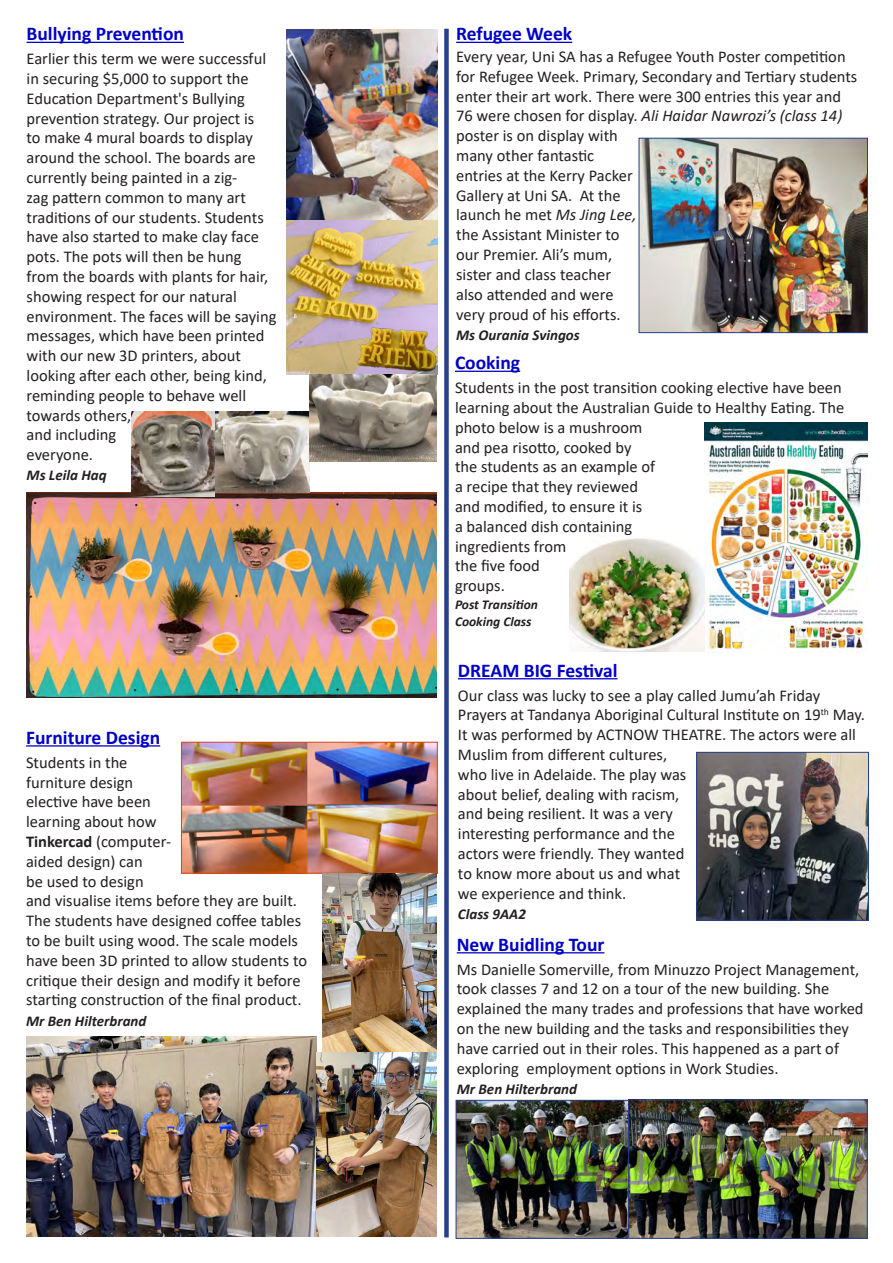
<style>
.page{position:relative;width:893px;height:1263px;background:#fff}
.page>*{position:absolute;margin:0;border:0;box-sizing:border-box;transform-origin:0 0}
.t1{font:700 19.5px "Calibri";color:#0000c8}
.t2{font:16.5px/19.8px "Calibri";color:#231f20}
.t3{font:italic 700 15px "Calibri";color:#231f20}
.t4{font:italic 700 13.5px/16.2px "Calibri";color:#231f20}
.s1{font-weight:700}
.s2{font-style:italic}
</style>
<div class="page">
<div style="left:444px;top:29px;width:5px;height:1208px;background:#253f8e"></div>
<hr style="left:26px;top:745px;width:134px;height:1px;background:#0000c8">
<img style="left:183px;top:744px;width:252px;height:127px">
<div style="left:181px;top:742px;width:256px;height:131px;border:1px solid #d8441c"></div>
<img style="left:26px;top:1036px;width:290px;height:200px">
<img style="left:323px;top:873px;width:114px;height:180px">
<img style="left:316px;top:1053px;width:121px;height:183px">
<img style="left:286px;top:29px;width:152px;height:191px">
<hr style="left:27px;top:42px;width:157px;height:1px;background:#0000c8">
<img style="left:26px;top:493px;width:411px;height:204px">
<img style="left:286px;top:220px;width:152px;height:154px">
<img style="left:357px;top:328px;width:80px;height:43px">
<img style="left:215px;top:412px;width:95px;height:81px">
<img style="left:131px;top:412px;width:84px;height:84px">
<img style="left:310px;top:375px;width:127px;height:86px">
<hr style="left:455px;top:371px;width:65px;height:1px;background:#0000c8">
<img style="left:704px;top:422px;width:163px;height:231px">
<img style="left:570px;top:538px;width:134px;height:114px">
<hr style="left:458px;top:678px;width:160px;height:1px;background:#0000c8">
<img style="left:698px;top:754px;width:169px;height:165px">
<div style="left:696px;top:752px;width:173px;height:169px;border:1px solid #253f8e"></div>
<hr style="left:456px;top:42px;width:116px;height:1px;background:#0000c8">
<img style="left:641px;top:140px;width:225px;height:191px">
<div style="left:639px;top:138px;width:229px;height:195px;border:1px solid #253f8e"></div>
<hr style="left:457px;top:952px;width:147px;height:1px;background:#0000c8">
<img style="left:458px;top:1102px;width:170px;height:134px">
<div style="left:456px;top:1100px;width:212px;height:138px;border:1px solid #253f8e"></div>
<img style="left:630px;top:1102px;width:235px;height:134px">
<div style="left:628px;top:1100px;width:239px;height:138px;border:1px solid #253f8e"></div>
<p class="t1" style="left:27px;top:20px;width:159px">Bullying Prevention</p>
<p class="t2" style="left:27px;top:48px;width:251px">Earlier this term we were successful in securing $5,000 to support the<br>Education Department's Bullying prevention strategy. Our project is<br>to make 4 mural boards to display around the school. The boards are currently being painted in a zig-<br>zag pattern common to many art traditions of our students. Students have also started to make clay face pots. The pots will then be hung from the boards with plants for hair, showing respect for our natural environment. The faces will be saying messages, which have been printed with our new 3D printers, about looking after each other, being kind, reminding people to behave well towards others,<br>and including<br>everyone.</p>
<p class="t3" style="left:27px;top:465px;width:82px">Ms Leila Haq</p>
<p class="t1" style="left:26px;top:723px;width:136px">Furniture Design</p>
<p class="t2" style="left:26px;top:752px;width:283px">Students in the<br>furniture design<br>elective have been<br>learning about how<br><span class="s1">Tinkercad</span> (computer-<br>aided design) can<br>be used to design<br>and visualise items before they are built.<br>The students have designed coffee tables to be built using wood. The scale models have been 3D printed to allow students to critique their design and modify it before starting construction of the final product.</p>
<p class="t3" style="left:26px;top:1010px;width:122px">Mr Ben Hilterbrand</p>
<p class="t1" style="left:456px;top:20px;width:118px">Refugee Week</p>
<p class="t2" style="left:456px;top:46px;width:403px">Every year, Uni SA has a Refugee Youth Poster competition for Refugee Week. Primary, Secondary and Tertiary students enter their art work. There were 300 entries this year and 76 were chosen for display. <span class="s2">Ali Haidar Nawrozi’s (class 14) </span>poster is on display with<br>many other fantastic<br>entries at the Kerry Packer<br>Gallery at Uni SA. At the<br>launch he met <span class="s2">Ms Jing Lee,<br></span>the Assistant Minister to<br>our Premier. Ali’s mum,<br>sister and class teacher<br>also attended and were<br>very proud of his efforts.</p>
<p class="t3" style="left:456px;top:324px;width:125px">Ms Ourania Svingos</p>
<p class="t1" style="left:455px;top:349px;width:67px">Cooking</p>
<p class="t2" style="left:455px;top:377px;width:391px">Students in the post transition cooking elective have been learning about the Australian Guide to Healthy Eating. The photo below is a mushroom<br>and pea risotto, cooked by<br>the students as an example of<br>a recipe that they reviewed<br>and modified, to ensure it is<br>a balanced dish containing<br>ingredients from<br>the five food<br>groups.</p>
<p class="t4" style="left:455px;top:596px;width:84px">Post Transition<br>Cooking Class</p>
<p class="t1" style="left:458px;top:656px;width:161px">DREAM BIG Festival</p>
<p class="t2" style="left:458px;top:685px;width:409px">Our class was lucky to see a play called Jumu’ah Friday Prayers at Tandanya Aboriginal Cultural Institute on 19<sup>th</sup> May.<br>It was performed by ACTNOW THEATRE. The actors were all Muslim from different cultures,<br>who live in Adelaide. The play was<br>about belief, dealing with racism,<br>and being resilient. It was a very<br>interesting performance and the<br>actors were friendly. They wanted<br>to know more about us and what<br>we experience and think.</p>
<p class="t3" style="left:458px;top:903px;width:69px">Class 9AA2</p>
<p class="t1" style="left:457px;top:930px;width:149px">New Buidling Tour</p>
<p class="t2" style="left:457px;top:959px;width:408px">Ms Danielle Somerville, from Minuzzo Project Management, took classes 7 and 12 on a tour of the new building. She explained the many trades and professions that have worked on the new building and the tasks and responsibilities they have carried out in their roles. This happened as a part of exploring employment options in Work Studies.</p>
<p class="t3" style="left:457px;top:1078px;width:122px">Mr Ben Hilterbrand</p>
</div>
